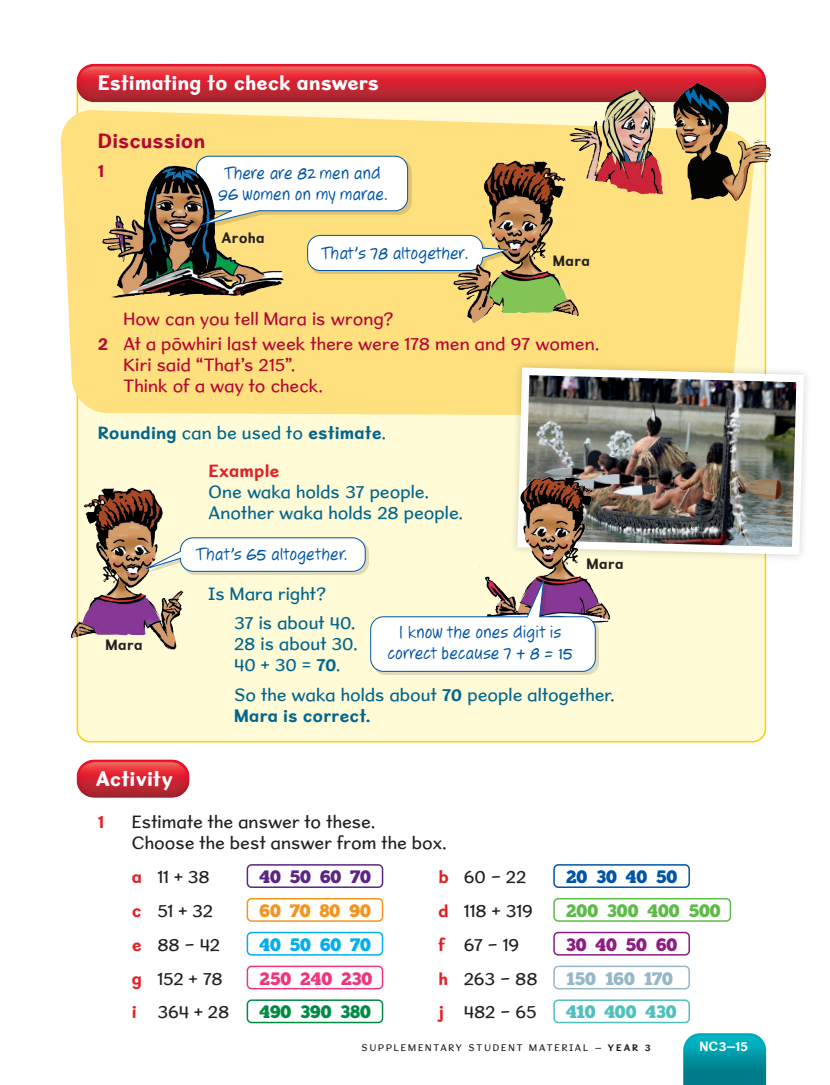
<style>
.page{position:relative;width:830px;height:1085px;background:#fff}
.page>*{position:absolute;margin:0;border:0;box-sizing:border-box;transform-origin:0 0}
.t1{font:21px "Sweater School Xb";color:#fff}
.t2{font:700 21px "Sweater School Rg";letter-spacing:.005em;color:#b50733}
.t3{font:18px/21px "Sweater School Rg";letter-spacing:.01em;color:#00668e}
.t4{font:18px/21px "Sweater School Rg";color:#231f20}
.t5{font:18px/21px "Jotting";color:#0154a6;text-align:center}
.t6{font:18px/25.2px "Sweater School Rg";letter-spacing:.005em;color:#b50733}
.t7{font:700 18px/38px "Sweater School Rg";letter-spacing:.01em;color:#00668e;text-align:center}
.t8{font:18px "Chunk Five";color:#5dbb46}
.t9{font:18px "Chunk Five";letter-spacing:-.005em;color:#ef377f}
.t10{font:18px "Chunk Five";letter-spacing:-.01em;color:#96b7c8}
.t11{font:18px "Chunk Five";color:#008b43}
.t12{font:18px "Chunk Five";letter-spacing:-.005em;color:#4fc1bc}
.t13{font:18px "Chunk Five";letter-spacing:-.005em;color:#5b2584}
.t14{font:18px "Chunk Five";letter-spacing:-.005em;color:#0154a6}
.t15{font:18px "Chunk Five";color:#f7931d}
.t16{font:18px "Chunk Five";letter-spacing:-.005em;color:#00aeef}
.t17{font:18px "Chunk Five";letter-spacing:-.005em;color:#8c1d82}
.t18{font:700 18px "Sweater School Rg";color:#e41f25}
.t19{font:700 18px "Sweater School Rg";color:#b50733}
.t20{font:700 15px "Sweater School Rg";letter-spacing:.025em;color:#231f20}
.t21{font:700 13.5px "Sweater School Rg";color:#fff}
.t22{font:9.75px "Sweater School Rg";letter-spacing:.2em;color:#231f20}
.s1{font-weight:700}
.s2{font-weight:400}
.s3{color:#e41f25}
.s4{font-weight:700;color:#e41f25}
</style>
<div class="page">
<div style="left:76px;top:102px;width:690px;height:641px;background:#fffbd6"></div>
<div style="left:76px;top:62px;width:692px;height:40px;background:#ed028c;opacity:.7"></div>
<svg style="left:78px;top:66px;width:684px;height:15px;background:#ea3f44"></svg>
<svg style="left:60px;top:109px;width:695px;height:307px;background:#fee287"></svg>
<img style="left:562px;top:75px;width:209px;height:137px">
<img style="left:435px;top:143px;width:150px;height:186px">
<div style="left:310px;top:238px;width:201px;height:36px;background:#231f20;opacity:.15"></div>
<div style="left:307px;top:235px;width:175px;height:35px;background:#fff;border-radius:13px"></div>
<div style="left:307px;top:235px;width:175px;height:36px;border:1px solid #0154a6;border-radius:13px"></div>
<img style="left:435px;top:254px;width:57px;height:52px">
<div style="left:246px;top:864px;width:137px;height:23px;border:2px solid #5b2584;border-radius:4px"></div>
<div style="left:553px;top:864px;width:136px;height:23px;border:2px solid #0154a6;border-radius:4px"></div>
<div style="left:246px;top:897px;width:137px;height:24px;border:2px solid #f7931d;border-radius:4px"></div>
<div style="left:553px;top:897px;width:177px;height:24px;border:2px solid #5dbb46;border-radius:4px"></div>
<div style="left:246px;top:931px;width:137px;height:24px;border:2px solid #00aeef;border-radius:4px"></div>
<div style="left:553px;top:931px;width:136px;height:24px;border:2px solid #8c1d82;border-radius:4px"></div>
<div style="left:246px;top:965px;width:137px;height:24px;border:2px solid #ef377f;border-radius:4px"></div>
<div style="left:553px;top:965px;width:136px;height:24px;border:2px solid #96b7c8;border-radius:4px"></div>
<div style="left:246px;top:999px;width:137px;height:24px;border:2px solid #008b43;border-radius:4px"></div>
<div style="left:553px;top:999px;width:136px;height:24px;border:2px solid #4fc1bc;border-radius:4px"></div>
<div style="left:509px;top:360px;width:302px;height:202px;background:#231f20;opacity:.2"></div>
<img style="left:513px;top:363px;width:294px;height:195px">
<div style="left:75px;top:757px;width:116px;height:40px;background:#ed028c;opacity:.7"></div>
<svg style="left:78px;top:762px;width:108px;height:14px;background:#ea3e44"></svg>
<img style="left:70px;top:484px;width:138px;height:180px">
<img style="left:471px;top:452px;width:145px;height:180px">
<div style="left:373px;top:582px;width:225px;height:92px;background:#231f20;opacity:.15"></div>
<svg style="left:138px;top:537px;width:457px;height:135px"></svg>
<img style="left:95px;top:143px;width:198px;height:168px">
<svg style="left:193px;top:155px;width:215px;height:73px"></svg>
<img style="left:133px;top:162px;width:88px;height:52px">
<svg style="left:683px;top:1033px;width:82px;height:51px;background:#0896a4"></svg>
<p class="t1" style="left:98px;top:69px;width:283px">Estimating to check answers</p>
<p class="t2" style="left:98px;top:127px;width:109px">Discussion</p>
<p class="t19" style="left:98px;top:160px;width:8px">1</p>
<p class="t5" style="left:217px;top:163px;width:171px">There are 82 men and<br>96 women on my marae.</p>
<p class="t20" style="left:221px;top:228px;width:45px">Aroha</p>
<p class="t5" style="left:321px;top:243px;width:148px">That’s 78 altogether.</p>
<p class="t20" style="left:552px;top:251px;width:39px">Mara</p>
<p class="t6" style="left:98px;top:306px;width:502px;text-indent:26px">How can you tell Mara is wrong?<br><span class="s1">2</span> At a pōwhiri last week there were 178 men and 97 women.</p>
<p class="t6" style="left:123px;top:354px;width:201px;line-height:21px">Kiri said “That’s 215”.<br>Think of a way to check.</p>
<p class="t7" style="left:98px;top:414px;width:289px">Rounding <span class="s2">can be used to</span> estimate<span class="s2">.<br></span><span class="s3">Example</span></p>
<p class="t3" style="left:208px;top:481px;width:256px">One waka holds 37 people.<br>Another waka holds 28 people.</p>
<p class="t5" style="left:196px;top:544px;width:152px">That’s 65 altogether.</p>
<p class="t20" style="left:586px;top:554px;width:39px">Mara</p>
<p class="t20" style="left:105px;top:635px;width:39px">Mara</p>
<p class="t1" style="left:96px;top:765px;width:79px">Activity</p>
<p class="t3" style="left:234px;top:578px;width:123px;line-height:29.5px;text-indent:-26px">Is Mara right?<br>37 is about 40.</p>
<p class="t3" style="left:234px;top:633px;width:125px">28 is about 30.<br>40 + 30 = <span class="s1">70</span>.</p>
<p class="t3" style="left:234px;top:683px;width:382px">So the waka holds about <span class="s1">70</span> people altogether.<br><span class="s1">Mara is correct.</span></p>
<p class="t5" style="left:387px;top:622px;width:187px">I know the ones digit is correct because 7 + 8 = 15</p>
<p class="t18" style="left:98px;top:810px;width:8px">1</p>
<p class="t4" style="left:132px;top:811px;width:316px">Estimate the answer to these.<br>Choose the best answer from the box.</p>
<p class="t4" style="left:132px;top:866px;width:79px"><span class="s4">a</span> 11 + 38</p>
<p class="t13" style="left:259px;top:868px;width:113px">40 50 60 70</p>
<p class="t4" style="left:438px;top:866px;width:90px"><span class="s4">b</span> 60 − 22</p>
<p class="t14" style="left:566px;top:868px;width:113px">20 30 40 50</p>
<p class="t4" style="left:132px;top:900px;width:83px"><span class="s4">c</span> 51 + 32</p>
<p class="t15" style="left:259px;top:902px;width:113px">60 70 80 90</p>
<p class="t4" style="left:438px;top:900px;width:96px"><span class="s4">d</span> 118 + 319</p>
<p class="t8" style="left:566px;top:902px;width:156px">200 300 400 500</p>
<p class="t4" style="left:132px;top:933px;width:90px"><span class="s4">e</span> 88 − 42</p>
<p class="t16" style="left:259px;top:935px;width:113px">40 50 60 70</p>
<p class="t4" style="left:438px;top:933px;width:82px"><span class="s4">f</span> 67 − 19</p>
<p class="t17" style="left:566px;top:935px;width:113px">30 40 50 60</p>
<p class="t4" style="left:132px;top:967px;width:92px"><span class="s4">g</span> 152 + 78</p>
<p class="t9" style="left:259px;top:969px;width:114px">250 240 230</p>
<p class="t4" style="left:438px;top:967px;width:101px"><span class="s4">h</span> 263 − 88</p>
<p class="t10" style="left:566px;top:969px;width:108px">150 160 170</p>
<p class="t4" style="left:132px;top:1001px;width:99px"><span class="s4">i</span> 364 + 28</p>
<p class="t11" style="left:259px;top:1003px;width:113px">490 390 380</p>
<p class="t4" style="left:438px;top:1001px;width:100px"><span class="s4">j</span> 482 − 65</p>
<p class="t12" style="left:566px;top:1003px;width:112px">410 400 430</p>
<p class="t22" style="left:361px;top:1041px;width:290px">SUPPLEMENTARY STUDENT MATERIAL – <span class="s1">YEAR 3</span></p>
<p class="t21" style="left:699px;top:1038px;width:50px">NC3–15</p>
</div>
